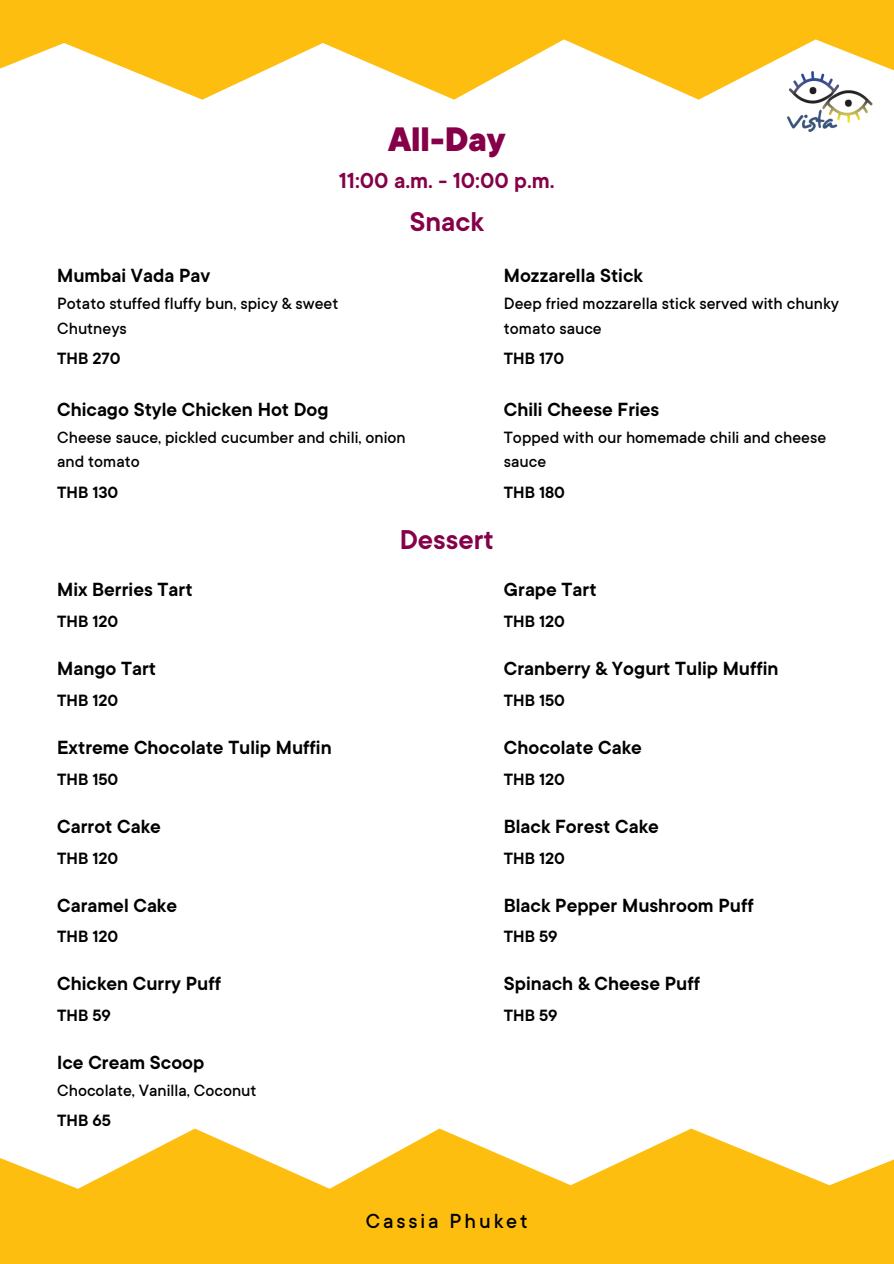
<style>
.page{position:relative;width:894px;height:1264px;background:#fff}
.page>*{position:absolute;margin:0;border:0;box-sizing:border-box;transform-origin:0 0}
.t1{font:800 37.5px "TT Commons";color:#850048}
.t2{font:600 30px "TT Commons";color:#850048}
.t3{font:600 24px "TT Commons";color:#850048}
.t4{font:500 22.5px "TT Commons";letter-spacing:.13em;color:#000}
.t5{font:600 21px "TT Commons";color:#000}
.t6{font:500 18px/24.8px "TT Commons";color:#000}
.t7{font:600 18px "TT Commons";color:#000}
</style>
<div class="page">
<svg style="left:0;top:1128px;width:893px;height:135px;fill:#febe10"></svg>
<svg style="left:0;top:0;width:893px;height:100px;fill:#febe10"></svg>
<img style="left:778px;top:62px;width:99px;height:70px">
<h3 class="t1" style="left:388px;top:121px;width:119px">All-Day</h3>
<h1 class="t3" style="left:339px;top:169px;width:217px">11:00 a.m. - 10:00 p.m.</h1>
<h5 class="t2" style="left:409px;top:207px;width:76px">Snack</h5>
<h3 class="t5" style="left:57px;top:266px;width:155px">Mumbai Vada Pav</h3>
<h5 class="t5" style="left:503px;top:266px;width:140px">Mozzarella Stick</h5>
<h4 class="t6" style="left:57px;top:291px;width:283px">Potato stuffed fluffy bun, spicy &amp; sweet<br>Chutneys</h4>
<h4 class="t6" style="left:503px;top:291px;width:336px">Deep fried mozzarella stick served with chunky tomato sauce</h4>
<p class="t7" style="left:57px;top:350px;width:65px">THB 270</p>
<h4 class="t7" style="left:503px;top:350px;width:62px">THB 170</h4>
<p class="t5" style="left:57px;top:399px;width:273px">Chicago Style Chicken Hot Dog</p>
<h4 class="t5" style="left:503px;top:399px;width:157px">Chili Cheese Fries</h4>
<h4 class="t6" style="left:57px;top:425px;width:350px">Cheese sauce, pickled cucumber and chili, onion and tomato</h4>
<h5 class="t6" style="left:503px;top:425px;width:324px">Topped with our homemade chili and cheese sauce</h5>
<h4 class="t7" style="left:57px;top:483px;width:63px">THB 130</h4>
<h5 class="t7" style="left:503px;top:483px;width:63px">THB 180</h5>
<h4 class="t2" style="left:399px;top:525px;width:96px">Dessert</h4>
<h4 class="t5" style="left:57px;top:579px;width:137px">Mix Berries Tart</h4>
<h4 class="t5" style="left:503px;top:579px;width:94px">Grape Tart</h4>
<p class="t7" style="left:57px;top:613px;width:63px">THB 120</p>
<h5 class="t7" style="left:503px;top:613px;width:63px">THB 120</h5>
<p class="t5" style="left:57px;top:658px;width:100px">Mango Tart</p>
<h5 class="t5" style="left:503px;top:658px;width:276px">Cranberry &amp; Yogurt Tulip Muffin</h5>
<h5 class="t7" style="left:57px;top:691px;width:63px">THB 120</h5>
<h4 class="t7" style="left:503px;top:691px;width:63px">THB 150</h4>
<h4 class="t5" style="left:57px;top:737px;width:276px">Extreme Chocolate Tulip Muffin</h4>
<h5 class="t5" style="left:503px;top:737px;width:139px">Chocolate Cake</h5>
<h4 class="t7" style="left:57px;top:770px;width:63px">THB 150</h4>
<h4 class="t7" style="left:503px;top:770px;width:63px">THB 120</h4>
<h5 class="t5" style="left:57px;top:816px;width:105px">Carrot Cake</h5>
<h4 class="t5" style="left:503px;top:816px;width:156px">Black Forest Cake</h4>
<h2 class="t7" style="left:57px;top:849px;width:63px">THB 120</h2>
<h5 class="t7" style="left:503px;top:849px;width:63px">THB 120</h5>
<p class="t5" style="left:57px;top:894px;width:121px">Caramel Cake</p>
<h4 class="t5" style="left:503px;top:894px;width:251px">Black Pepper Mushroom Puff</h4>
<h5 class="t7" style="left:57px;top:928px;width:63px">THB 120</h5>
<h5 class="t7" style="left:503px;top:928px;width:55px">THB 59</h5>
<h5 class="t5" style="left:57px;top:973px;width:165px">Chicken Curry Puff</h5>
<h5 class="t5" style="left:503px;top:973px;width:198px">Spinach &amp; Cheese Puff</h5>
<h4 class="t7" style="left:57px;top:1007px;width:55px">THB 59</h4>
<h4 class="t7" style="left:503px;top:1007px;width:55px">THB 59</h4>
<h2 class="t5" style="left:57px;top:1052px;width:149px">Ice Cream Scoop</h2>
<h5 class="t6" style="left:57px;top:1078px;width:201px">Chocolate, Vanilla, Coconut</h5>
<h5 class="t7" style="left:57px;top:1111px;width:55px">THB 65</h5>
<p class="t4" style="left:366px;top:1210px;width:163px">Cassia Phuket</p>
</div>
